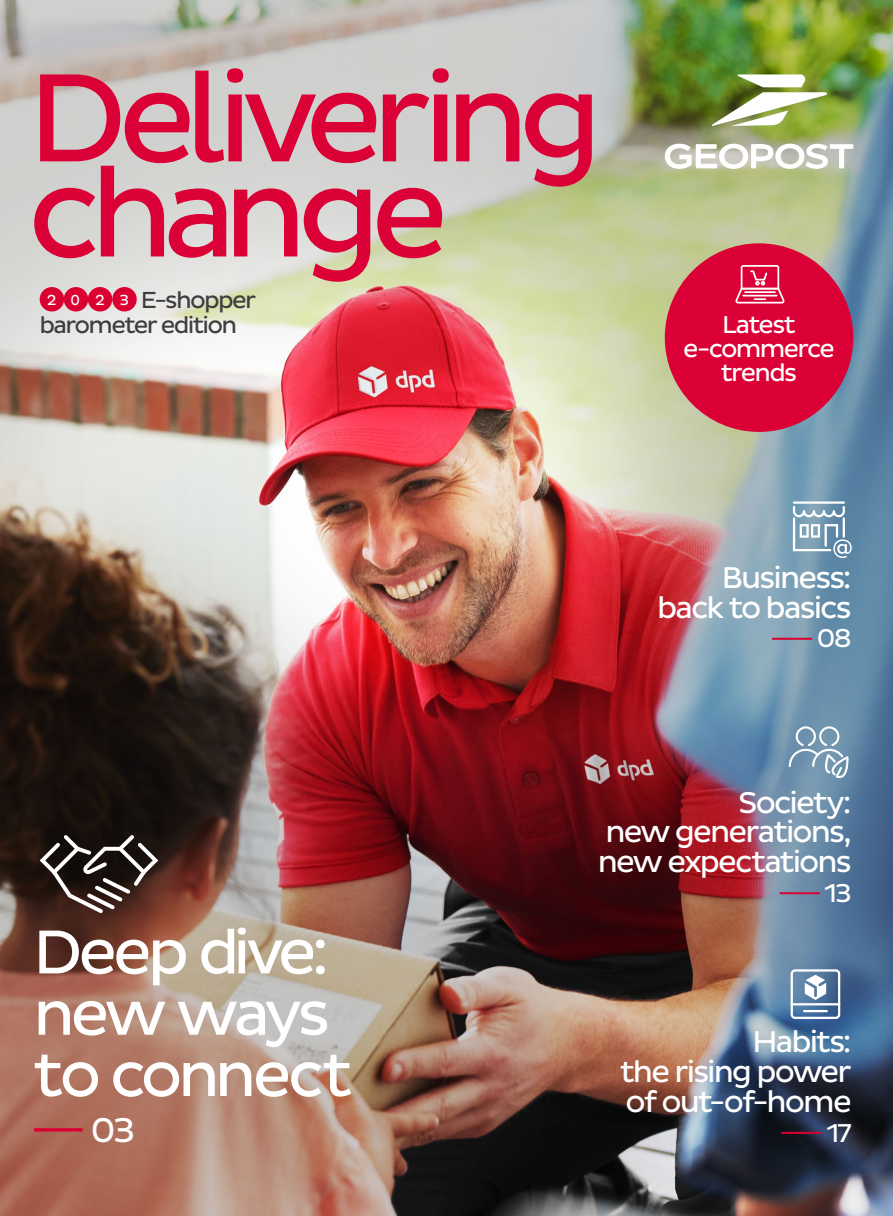
<style>
.page{position:relative;width:893px;height:1216px;background:#fff}
.page>*{position:absolute;margin:0;border:0;box-sizing:border-box;transform-origin:0 0}
.t1{font:127.75px/95px "Pluto Sans DPD Regular";letter-spacing:-.065em;color:#db0035}
.t2{font:63px/61.2px "Pluto Sans DPD Regular";letter-spacing:-.045em;color:#fff}
.t3{font:35px "Pluto Sans DPD Regular";color:#fff}
.t4{font:30.62px/29.8px "Pluto Sans DPD Regular";letter-spacing:-.04em;color:#fff;text-align:justify}
.t5{font:26.25px "Pluto Sans DPD Regular";color:#fff}
.t6{font:24.85px/24.2px "Pluto Sans DPD Regular";letter-spacing:-.04em;color:#fff;text-align:center}
.t7{font:23.62px "Pluto Sans DPD Regular";letter-spacing:-.045em;color:#3e3d40}
.s1{font-size:14.88px;color:#fff}
</style>
<div class="page">
<img style="left:0;top:0;width:893px;height:1215px">
<div style="left:40px;top:287px;width:24px;height:24px;background:#da0032;border-radius:50%"></div>
<div style="left:64px;top:287px;width:24px;height:24px;background:#da0032;border-radius:50%"></div>
<div style="left:88px;top:287px;width:24px;height:24px;background:#da0032;border-radius:50%"></div>
<div style="left:112px;top:287px;width:25px;height:24px;background:#da0032;border-radius:50%"></div>
<hr style="left:780px;top:892px;width:40px;height:2px;background:#da0032">
<svg style="left:789px;top:726px;width:60px;height:52px"></svg>
<hr style="left:781px;top:1131px;width:40px;height:2px;background:#da0032">
<svg style="left:791px;top:969px;width:49px;height:49px"></svg>
<hr style="left:803px;top:1009px;width:25px;height:3px;background:#fff">
<hr style="left:772px;top:637px;width:40px;height:2px;background:#da0032">
<hr style="left:793px;top:501px;width:52px;height:2px;background:#fff">
<svg style="left:793px;top:506px;width:59px;height:52px"></svg>
<img style="left:665px;top:74px;width:188px;height:95px">
<hr style="left:34px;top:1128px;width:49px;height:3px;background:#da0032">
<svg style="left:40px;top:834px;width:118px;height:79px"></svg>
<div style="left:665px;top:243px;width:188px;height:189px;background:#db0035;border-radius:50%"></div>
<svg style="left:735px;top:265px;width:50px;height:38px"></svg>
<h1 class="t1" style="left:29px;top:73px;width:574px">Delivering change</h1>
<p class="t7" style="left:40px;top:311px;width:199px">barometer edition</p>
<p class="t7" style="left:47px;top:287px;width:210px"><span class="s1">2 0 2 3</span> E-shopper</p>
<p class="t6" style="left:684px;top:312px;width:152px">Latest e-commerce trends</p>
<h2 class="t2" style="left:34px;top:922px;width:319px">Deep dive: new ways to connect</h2>
<p class="t3" style="left:91px;top:1109px;width:45px">03</p>
<p class="t4" style="left:657px;top:563px;width:195px;text-align:right">Business: back to basics</p>
<p class="t5" style="left:817px;top:623px;width:36px">08</p>
<p class="t4" style="left:598px;top:787px;width:255px;text-indent:141px">Society: new generations, new expectations</p>
<p class="t5" style="left:825px;top:878px;width:28px">13</p>
<p class="t4" style="left:621px;top:1027px;width:232px;text-indent:132px">Habits: the rising power of out-of-home</p>
<p class="t5" style="left:827px;top:1117px;width:26px">17</p>
</div>
